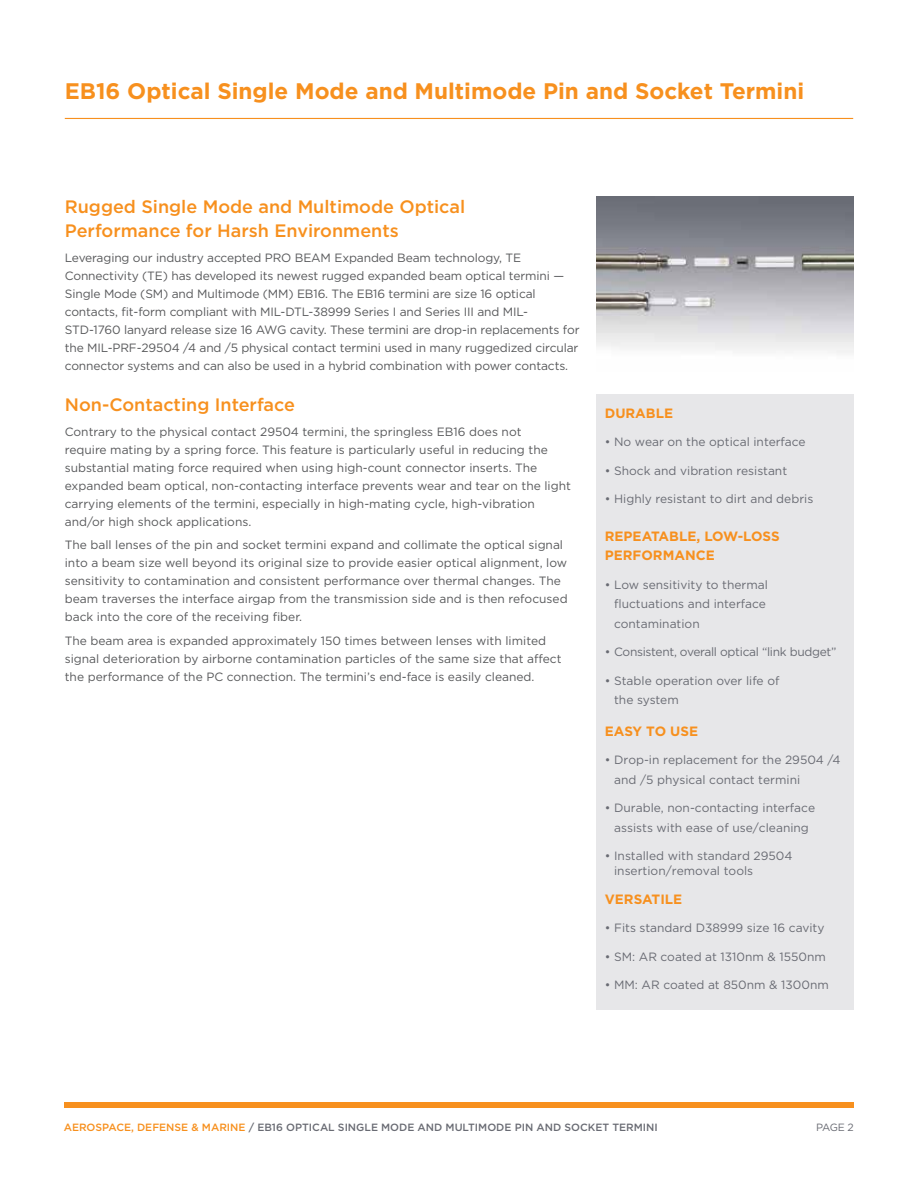
<style>
.page{position:relative;width:918px;height:1188px;background:#fff}
.page>*{position:absolute;margin:0;border:0;box-sizing:border-box;transform-origin:0 0}
.t1{font:700 22.5px "Gotham";color:#f7901e}
.t2{font:500 18px/24px "Gotham";color:#f7901e}
.t3{font:700 13.5px/19.5px "Gotham";color:#f7901e}
.t4{font:12px/18px "Gotham";color:#58595b}
.t5{font:12px/19.5px "Gotham";color:#696b73}
.t6{font:12px "Gotham";letter-spacing:-.025em;color:#696b73}
.t7{font:500 10.5px "Gotham";color:#696b73}
.t8{font:10.5px "Gotham";color:#696b73}
.s1{color:#f7901e}
</style>
<div class="page">
<div style="left:65px;top:1102px;width:789px;height:6px;background:#f7901e"></div>
<hr style="left:65px;top:118px;width:788px;height:1px;background:#f7901e">
<img style="left:596px;top:197px;width:257px;height:156px">
<div style="left:596px;top:394px;width:257px;height:616px;background:#e7e7e9"></div>
<h1 class="t1" style="left:65px;top:76px;width:741px">EB16 Optical Single Mode and Multimode Pin and Socket Termini</h1>
<h2 class="t2" style="left:65px;top:194px;width:402px">Rugged Single Mode and Multimode Optical<br>Performance for Harsh Environments</h2>
<p class="t4" style="left:65px;top:248px;width:516px">Leveraging our industry accepted PRO BEAM Expanded Beam technology, TE Connectivity (TE) has developed its newest rugged expanded beam optical termini — Single Mode (SM) and Multimode (MM) EB16. The EB16 termini are size 16 optical contacts, fit-form compliant with MIL-DTL-38999 Series I and Series III and MIL-STD-1760 lanyard release size 16 AWG cavity. These termini are drop-in replacements for the MIL-PRF-29504 /4 and /5 physical contact termini used in many ruggedized circular connector systems and can also be used in a hybrid combination with power contacts.</p>
<h2 class="t2" style="left:65px;top:392px;width:232px">Non-Contacting Interface</h2>
<p class="t4" style="left:65px;top:422px;width:508px">Contrary to the physical contact 29504 termini, the springless EB16 does not<br>require mating by a spring force. This feature is particularly useful in reducing the substantial mating force required when using high-count connector inserts. The expanded beam optical, non-contacting interface prevents wear and tear on the light carrying elements of the termini, especially in high-mating cycle, high-vibration and/or high shock applications.</p>
<p class="t4" style="left:65px;top:536px;width:504px">The ball lenses of the pin and socket termini expand and collimate the optical signal into a beam size well beyond its original size to provide easier optical alignment, low sensitivity to contamination and consistent performance over thermal changes. The beam traverses the interface airgap from the transmission side and is then refocused back into the core of the receiving fiber.</p>
<p class="t4" style="left:65px;top:631px;width:498px">The beam area is expanded approximately 150 times between lenses with limited signal deterioration by airborne contamination particles of the same size that affect the performance of the PC connection. The termini’s end-face is easily cleaned.</p>
<p class="t3" style="left:605px;top:403px;width:70px">DURABLE</p>
<p class="t5" style="left:605px;top:432px;width:202px">• No wear on the optical interface</p>
<p class="t5" style="left:605px;top:460px;width:184px">• Shock and vibration resistant</p>
<p class="t5" style="left:605px;top:489px;width:210px">• Highly resistant to dirt and debris</p>
<p class="t3" style="left:605px;top:526px;width:176px">REPEATABLE, LOW-LOSS<br>PERFORMANCE</p>
<p class="t5" style="left:614px;top:574px;width:155px;text-indent:-9px">• Low sensitivity to thermal fluctuations and interface contamination</p>
<p class="t6" style="left:605px;top:644px;width:233px">• Consistent, overall optical “link budget”</p>
<p class="t5" style="left:614px;top:670px;width:167px;text-indent:-9px">• Stable operation over life of the system</p>
<p class="t3" style="left:605px;top:721px;width:95px">EASY TO USE</p>
<p class="t5" style="left:614px;top:750px;width:228px;text-indent:-9px">• Drop-in replacement for the 29504 /4 and /5 physical contact termini</p>
<p class="t5" style="left:605px;top:798px;width:212px;text-align:center">• Durable, non-contacting interface assists with ease of use/cleaning</p>
<p class="t5" style="left:614px;top:848px;width:180px;line-height:14.4px;text-indent:-9px">• Installed with standard 29504 insertion/removal tools</p>
<p class="t3" style="left:605px;top:889px;width:79px">VERSATILE</p>
<p class="t5" style="left:605px;top:918px;width:221px">• Fits standard D38999 size 16 cavity</p>
<p class="t5" style="left:605px;top:946px;width:223px">• SM: AR coated at 1310nm &amp; 1550nm</p>
<p class="t5" style="left:605px;top:975px;width:226px">• MM: AR coated at 850nm &amp; 1300nm</p>
<p class="t7" style="left:64px;top:1120px;width:596px"><span class="s1">AEROSPACE, DEFENSE &amp; MARINE</span> / EB16 OPTICAL SINGLE MODE AND MULTIMODE PIN AND SOCKET TERMINI</p>
<p class="t8" style="left:816px;top:1121px;width:39px">PAGE 2</p>
</div>
